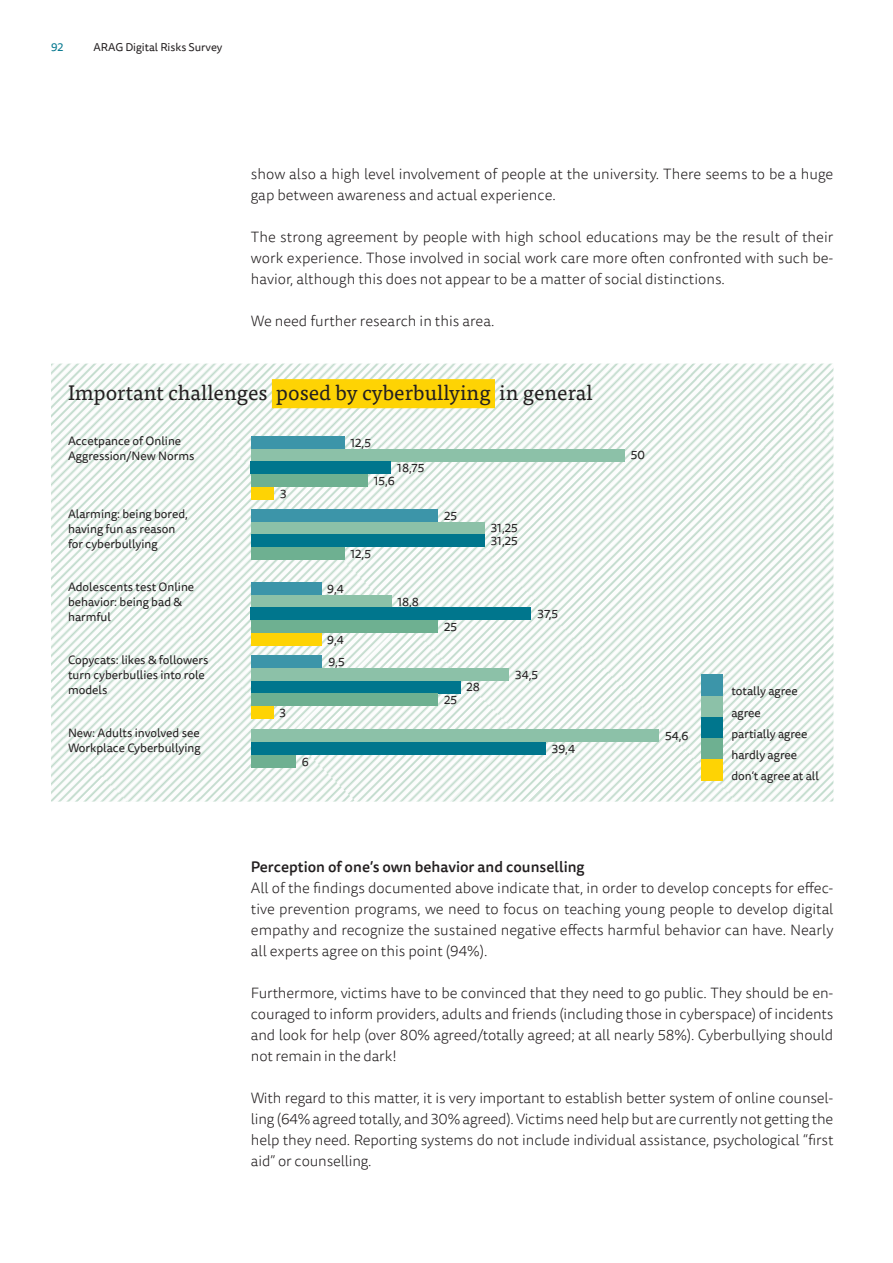
<style>
.page{position:relative;width:893px;height:1263px;background:#fff}
.page>*{position:absolute;margin:0;border:0;box-sizing:border-box;transform-origin:0 0}
.t1{font:21px "Tisa OT";color:#231f20}
.t2{font:300 15px/21px "Tisa Sans OT";color:#231f20;text-align:justify}
.t3{font:500 15px "Tisa Sans OT";color:#231f20}
.t4{font:12px/15px "Tisa Sans OT";color:#231f20}
.t5{font:11.25px "Tisa Sans OT";color:#231f20}
.t6{font:11.25px "Tisa Sans OT";color:#00768d}
</style>
<div class="page">
<img style="left:51px;top:364px;width:95px;height:132px">
<img style="left:51px;top:496px;width:95px;height:76px">
<img style="left:146px;top:364px;width:77px;height:208px">
<img style="left:51px;top:572px;width:172px;height:229px">
<img style="left:223px;top:364px;width:76px;height:437px">
<img style="left:51px;top:649px;width:153px;height:152px">
<img style="left:299px;top:364px;width:77px;height:231px">
<img style="left:51px;top:725px;width:76px;height:76px">
<img style="left:376px;top:364px;width:457px;height:437px">
<img style="left:452px;top:364px;width:381px;height:381px">
<img style="left:528px;top:364px;width:305px;height:305px">
<img style="left:604px;top:364px;width:229px;height:229px">
<img style="left:289px;top:620px;width:230px;height:181px">
<img style="left:681px;top:364px;width:152px;height:152px">
<img style="left:757px;top:364px;width:76px;height:76px">
<img style="left:452px;top:742px;width:105px;height:59px">
<img style="left:528px;top:773px;width:57px;height:28px">
<div style="left:702px;top:759px;width:21px;height:21px;background:#fed304"></div>
<div style="left:702px;top:738px;width:21px;height:21px;background:#6eb091"></div>
<div style="left:702px;top:716px;width:21px;height:22px;background:#00768d"></div>
<div style="left:702px;top:695px;width:21px;height:21px;background:#8cc1a8"></div>
<div style="left:702px;top:674px;width:21px;height:21px;background:#3c95a9"></div>
<div style="left:272px;top:379px;width:223px;height:29px;background:#fed304"></div>
<div style="left:251px;top:582px;width:70px;height:13px;background:#3c95a9"></div>
<div style="left:251px;top:595px;width:140px;height:13px;background:#8cc1a8"></div>
<div style="left:251px;top:608px;width:280px;height:12px;background:#00768d"></div>
<div style="left:251px;top:620px;width:187px;height:13px;background:#6eb091"></div>
<div style="left:251px;top:633px;width:70px;height:13px;background:#fed304"></div>
<div style="left:251px;top:655px;width:71px;height:13px;background:#3c95a9"></div>
<div style="left:251px;top:668px;width:258px;height:13px;background:#8cc1a8"></div>
<div style="left:251px;top:681px;width:209px;height:12px;background:#00768d"></div>
<div style="left:251px;top:693px;width:187px;height:13px;background:#6eb091"></div>
<div style="left:251px;top:706px;width:22px;height:13px;background:#fed304"></div>
<div style="left:251px;top:729px;width:408px;height:13px;background:#8cc1a8"></div>
<div style="left:251px;top:742px;width:294px;height:13px;background:#00768d"></div>
<div style="left:251px;top:755px;width:45px;height:12px;background:#6eb091"></div>
<div style="left:251px;top:509px;width:187px;height:13px;background:#3c95a9"></div>
<div style="left:251px;top:522px;width:233px;height:12px;background:#8cc1a8"></div>
<div style="left:251px;top:534px;width:233px;height:13px;background:#00768d"></div>
<div style="left:251px;top:547px;width:93px;height:13px;background:#6eb091"></div>
<div style="left:251px;top:436px;width:93px;height:13px;background:#3c95a9"></div>
<div style="left:251px;top:449px;width:373px;height:12px;background:#8cc1a8"></div>
<div style="left:251px;top:461px;width:140px;height:13px;background:#00768d"></div>
<div style="left:251px;top:474px;width:116px;height:13px;background:#6eb091"></div>
<div style="left:251px;top:487px;width:22px;height:13px;background:#fed304"></div>
<p class="t6" style="left:51px;top:40px;width:14px">92</p>
<p class="t5" style="left:94px;top:40px;width:130px">ARAG Digital Risks Survey</p>
<p class="t2" style="left:251px;top:164px;width:584px">show also a high level involvement of people at the university. There seems to be a huge gap between awareness and actual experience.</p>
<p class="t2" style="left:251px;top:227px;width:584px">The strong agreement by people with high school educations may be the result of their work experience. Those involved in social work care more often confronted with such be&shy;havior, although this does not appear to be a matter of social distinctions.</p>
<p class="t2" style="left:251px;top:311px;width:245px">We need further research in this area.</p>
<h1 class="t1" style="left:68px;top:380px;width:526px">Important challenges posed by cyberbullying in general</h1>
<p class="t4" style="left:68px;top:434px;width:128px">Accetpance of Online<br>Aggression/New Norms</p>
<p class="t4" style="left:350px;top:436px;width:22px">12,5</p>
<p class="t4" style="left:397px;top:461px;width:28px">18,75</p>
<p class="t4" style="left:280px;top:487px;width:8px">3</p>
<p class="t4" style="left:374px;top:474px;width:23px">15,6</p>
<p class="t4" style="left:68px;top:507px;width:121px">Alarming: being bored, having fun as reason for cyberbullying</p>
<p class="t4" style="left:68px;top:580px;width:128px">Adolescents test Online behavior: being bad &amp; harmful</p>
<p class="t4" style="left:327px;top:582px;width:18px">9,4</p>
<p class="t4" style="left:351px;top:547px;width:22px">12,5</p>
<p class="t4" style="left:327px;top:633px;width:18px">9,4</p>
<p class="t4" style="left:68px;top:653px;width:142px">Copycats: likes &amp; followers turn cyberbullies into role models</p>
<p class="t4" style="left:328px;top:655px;width:18px">9,5</p>
<p class="t4" style="left:280px;top:706px;width:8px">3</p>
<p class="t4" style="left:397px;top:595px;width:23px">18,8</p>
<p class="t4" style="left:444px;top:509px;width:14px">25</p>
<p class="t4" style="left:491px;top:523px;width:28px;line-height:12.8px">31,25<br>31,25</p>
<p class="t4" style="left:444px;top:620px;width:14px">25</p>
<p class="t4" style="left:444px;top:693px;width:14px">25</p>
<p class="t4" style="left:467px;top:680px;width:15px">28</p>
<p class="t4" style="left:538px;top:607px;width:22px">37,5</p>
<p class="t4" style="left:515px;top:668px;width:24px">34,5</p>
<p class="t4" style="left:631px;top:448px;width:16px">50</p>
<p class="t4" style="left:68px;top:726px;width:134px">New: Adults involved see<br>Workplace Cyberbullying</p>
<p class="t4" style="left:665px;top:729px;width:25px">54,6</p>
<p class="t4" style="left:552px;top:742px;width:25px">39,4</p>
<p class="t4" style="left:302px;top:755px;width:8px">6</p>
<p class="t4" style="left:731px;top:681px;width:89px;line-height:21.3px">totally agree agree<br>partially agree hardly agree don‘t agree at all</p>
<p class="t3" style="left:251px;top:857px;width:335px">Perception of one’s own behavior and counselling</p>
<p class="t2" style="left:251px;top:878px;width:584px">All of the findings documented above indicate that, in order to develop concepts for effec&shy;tive prevention programs, we need to focus on teaching young people to develop digital empathy and recognize the sustained negative effects harmful behavior can have. Nearly all experts agree on this point (94%).</p>
<p class="t2" style="left:251px;top:983px;width:584px">Furthermore, victims have to be convinced that they need to go public. They should be en&shy;couraged to inform providers, adults and friends (including those in cyberspace) of incidents and look for help (over 80% agreed/totally agreed; at all nearly 58%). Cyberbullying should not remain in the dark!</p>
<p class="t2" style="left:251px;top:1088px;width:584px">With regard to this matter, it is very important to establish better system of online counsel&shy;ling (64% agreed totally, and 30% agreed). Victims need help but are currently not getting the help they need. Reporting systems do not include individual assistance, psychological “first aid” or counselling.</p>
</div>
